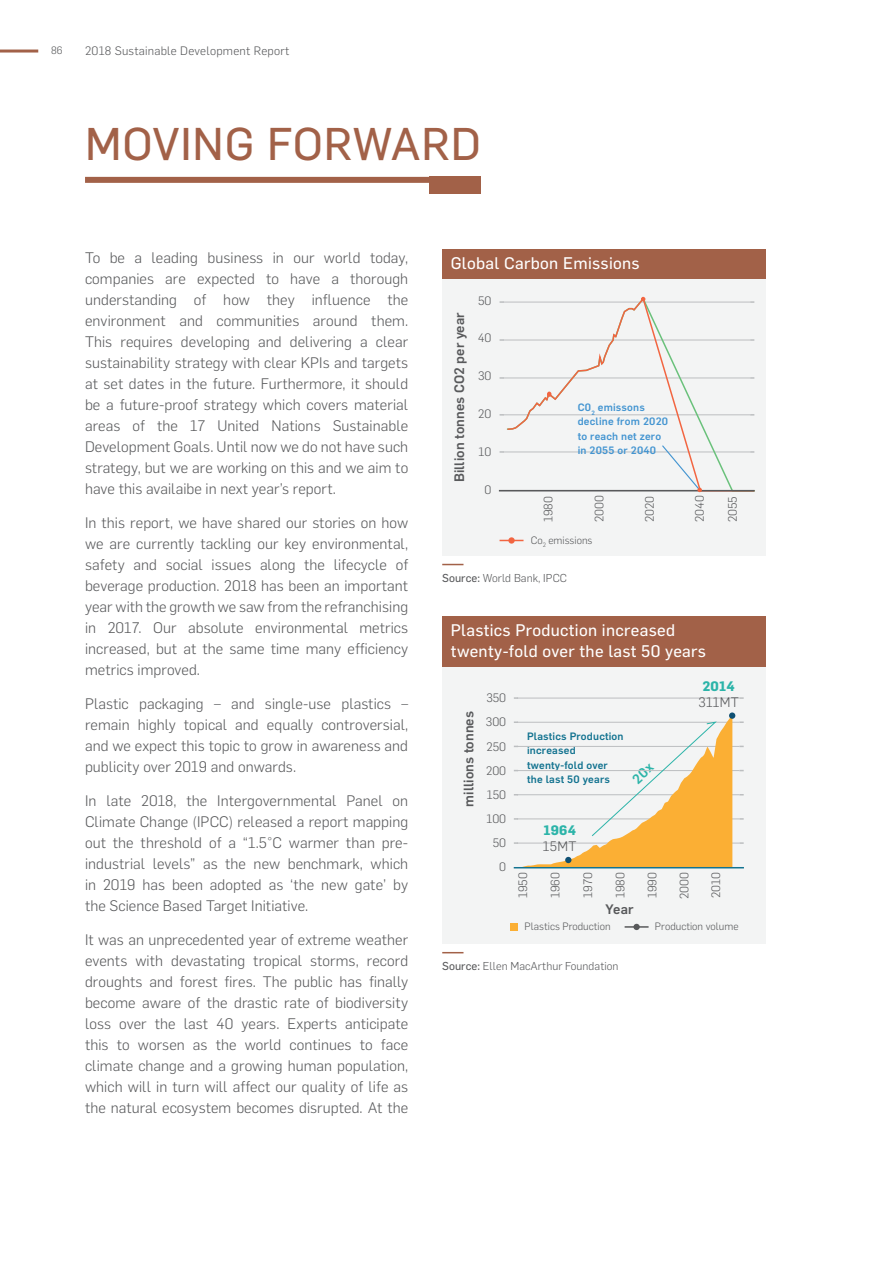
<style>
.page{position:relative;width:893px;height:1263px;background:#fff}
.page>*{position:absolute;margin:0;border:0;box-sizing:border-box;transform-origin:0 0}
.Head_BIG{font:45px "Flama Basic";letter-spacing:.02em;color:#a26148}
.t1{font:16.5px/21px "Flama Basic";letter-spacing:.02em;color:#fff}
.Text_E{font:300 15px/21px "Flama";letter-spacing:.005em;color:#58595b;text-align:justify}
.t2{font:500 13.5px "Flama";letter-spacing:.01em;color:#58595b}
.t3{font:300 13.5px/16.2px "Flama";letter-spacing:.02em;color:#58595b}
.t4{font:700 13.5px/16.2px "Flama";color:#2cb4a9}
.t5{font:300 12px/24.2px "Flama";color:#58595b;text-align:right}
.t6{font:300 12px "Flama";letter-spacing:.02em;color:#58595b}
.Note-_E{font:300 11.25px "Flama";letter-spacing:.005em;color:#58595b}
.t7{font:500 10.5px/14.4px "Flama";letter-spacing:.02em;color:#137390}
.t8{font:500 10.5px/14.4px "Flama";letter-spacing:.02em;color:#4495d1}
.t9{font:300 10.5px "Flama";color:#58595b}
.s1{font-family:"Flama Basic";font-weight:400}
.s2{font-weight:300;color:#58595b}
.s3{font-weight:700;color:#2cb4a9}
</style>
<div class="page">
<hr style="left:0;top:50px;width:38px;height:3px;background:#a26148">
<div style="left:85px;top:177px;width:396px;height:6px;background:#a26148"></div>
<div style="left:430px;top:177px;width:51px;height:17px;background:#a26148"></div>
<div style="left:442px;top:279px;width:323px;height:276px;background:#f3f4f4"></div>
<hr style="left:503px;top:302px;width:247px;height:1px;background:#bcbec0">
<hr style="left:503px;top:340px;width:247px;height:1px;background:#bcbec0">
<hr style="left:503px;top:378px;width:247px;height:1px;background:#bcbec0">
<hr style="left:503px;top:415px;width:247px;height:1px;background:#bcbec0">
<hr style="left:503px;top:452px;width:247px;height:1px;background:#bcbec0">
<svg style="left:506px;top:296px;width:249px;height:196px"></svg>
<hr style="left:499px;top:490px;width:256px;height:1px;background:#58595b">
<svg style="left:661px;top:444px;width:41px;height:48px"></svg>
<svg style="left:547px;top:392px;width:4px;height:5px"></svg>
<svg style="left:641px;top:297px;width:4px;height:4px"></svg>
<svg style="left:500px;top:540px;width:23px;height:1px"></svg>
<svg style="left:508px;top:537px;width:7px;height:7px"></svg>
<div style="left:442px;top:667px;width:323px;height:276px;background:#f3f4f4"></div>
<hr style="left:517px;top:698px;width:222px;height:1px;background:#bcbec0">
<hr style="left:517px;top:722px;width:222px;height:1px;background:#bcbec0">
<hr style="left:517px;top:746px;width:222px;height:1px;background:#bcbec0">
<hr style="left:517px;top:770px;width:222px;height:1px;background:#bcbec0">
<hr style="left:517px;top:794px;width:222px;height:1px;background:#bcbec0">
<hr style="left:517px;top:819px;width:222px;height:1px;background:#bcbec0">
<hr style="left:517px;top:843px;width:222px;height:1px;background:#bcbec0">
<hr style="left:514px;top:867px;width:230px;height:1px;background:#137390">
<div style="left:511px;top:923px;width:7px;height:8px;background:#fbaf34"></div>
<hr style="left:625px;top:926px;width:24px;height:2px;background:#58595b">
<div style="left:633px;top:924px;width:7px;height:6px;background:#58595b;border-radius:50%"></div>
<div style="left:729px;top:712px;width:6px;height:7px;background:#0f5073;border-radius:50%"></div>
<div style="left:442px;top:249px;width:323px;height:30px;background:#a26148"></div>
<div style="left:442px;top:616px;width:323px;height:51px;background:#a26148"></div>
<svg style="left:442px;top:564px;width:21px;height:1px"></svg>
<svg style="left:442px;top:952px;width:21px;height:1px"></svg>
<svg style="left:514px;top:715px;width:218px;height:152px"></svg>
<p class="t9" style="left:51px;top:44px;width:13px">86</p>
<p class="t6" style="left:85px;top:42px;width:206px">2018 Sustainable Development Report</p>
<p class="Head_BIG" style="left:85px;top:112px;width:397px">MOVING FORWARD</p>
<p class="Text_E" style="left:85px;top:247px;width:325px">To be a leading business in our world today, companies are expected to have a thorough understanding of how they influence the environment and communities around them.<br>This requires developing and delivering a clear sustainability strategy with clear KPIs and targets at set dates in the future. Furthermore, it should be a future-proof strategy which covers material areas of the 17 United Nations Sustainable Development Goals. Until now we do not have such strategy, but we are working on this and we aim to have this availaibe in next year’s report.</p>
<p class="Text_E" style="left:85px;top:511px;width:325px">In this report, we have shared our stories on how we are currently tackling our key environmental, safety and social issues along the lifecycle of beverage production. 2018 has been an important year with the growth we saw from the refranchising in 2017. Our absolute environmental metrics increased, but at the same time many efficiency metrics improved.</p>
<p class="Text_E" style="left:85px;top:692px;width:325px">Plastic packaging – and single-use plastics – remain highly topical and equally controversial, and we expect this topic to grow in awareness and publicity over 2019 and onwards.</p>
<p class="Text_E" style="left:85px;top:789px;width:325px">In late 2018, the Intergovernmental Panel on Climate Change (IPCC) released a report mapping out the threshold of a “1.5°C warmer than pre&shy;industrial levels” as the new benchmark, which in 2019 has been adopted as ‘the new gate’ by the Science Based Target Initiative.</p>
<p class="Text_E" style="left:85px;top:928px;width:325px">It was an unprecedented year of extreme weather events with devastating tropical storms, record droughts and forest fires. The public has finally become aware of the drastic rate of biodiversity loss over the last 40 years. Experts anticipate this to worsen as the world continues to face climate change and a growing human population, which will in turn will affect our quality of life as the natural ecosystem becomes disrupted. At the</p>
<p class="t1" style="left:451px;top:252px;width:191px">Global Carbon Emissions</p>
<p class="t2" style="left:450px;top:482px;width:172px;rotate:-90deg">Billion tonnes CO2 per year</p>
<p class="t5" style="left:478px;top:287px;width:15px">50</p>
<p class="t5" style="left:478px;top:325px;width:15px">40</p>
<p class="t5" style="left:478px;top:363px;width:15px">30</p>
<p class="t5" style="left:478px;top:401px;width:15px">20</p>
<p class="t5" style="left:479px;top:439px;width:14px">10</p>
<p class="t5" style="left:485px;top:476px;width:8px">0</p>
<p class="t8" style="left:578px;top:399px;width:92px">C0<sub>2</sub> emissons decline from 2020 to reach net zero in 2055 or 2040</p>
<p class="t5" style="left:535px;top:522px;width:28px;rotate:-90deg">1980</p>
<p class="t5" style="left:586px;top:522px;width:29px;rotate:-90deg">2000</p>
<p class="t5" style="left:637px;top:522px;width:28px;rotate:-90deg">2020</p>
<p class="t5" style="left:687px;top:522px;width:28px;rotate:-90deg">2040</p>
<p class="t5" style="left:720px;top:522px;width:28px;rotate:-90deg">2055</p>
<p class="t9" style="left:531px;top:533px;width:63px">Co<sub>2</sub> emissions</p>
<p class="Note-_E" style="left:442px;top:571px;width:126px"><span class="s1">Source:</span> World Bank, IPCC</p>
<p class="t1" style="left:451px;top:619px;width:257px">Plastics Production increased twenty-fold over the last 50 years</p>
<p class="t2" style="left:459px;top:807px;width:97px;rotate:-90deg">millions tonnes</p>
<p class="t5" style="left:486px;top:685px;width:22px">350<br>300<br>250<br>200<br>150<br>100<br>50<br>0</p>
<p class="t7" style="left:527px;top:728px;width:98px">Plastics Production increased twenty-fold over the last 50 years</p>
<p class="t4" style="left:543px;top:821px;width:35px">1964<br><span class="s2">15MT</span></p>
<p class="t3" style="left:698px;top:677px;width:42px"><span class="s3">2014<br></span>311MT</p>
<p class="t5" style="left:510px;top:898px;width:27px;rotate:-90deg">1950</p>
<p class="t5" style="left:543px;top:898px;width:28px;rotate:-90deg">1960</p>
<p class="t5" style="left:575px;top:898px;width:27px;rotate:-90deg">1970</p>
<p class="t5" style="left:608px;top:898px;width:28px;rotate:-90deg">1980</p>
<p class="t5" style="left:640px;top:898px;width:28px;rotate:-90deg">1990</p>
<p class="t5" style="left:672px;top:899px;width:29px;rotate:-90deg">2000</p>
<p class="t5" style="left:703px;top:898px;width:28px;rotate:-90deg">2010</p>
<p class="t2" style="left:606px;top:900px;width:29px">Year</p>
<p class="t9" style="left:525px;top:919px;width:88px">Plastics Production</p>
<p class="t9" style="left:655px;top:919px;width:85px">Production volume</p>
<p class="Note-_E" style="left:442px;top:959px;width:178px"><span class="s1">Source:</span> Ellen MacArthur Foundation</p>
</div>
